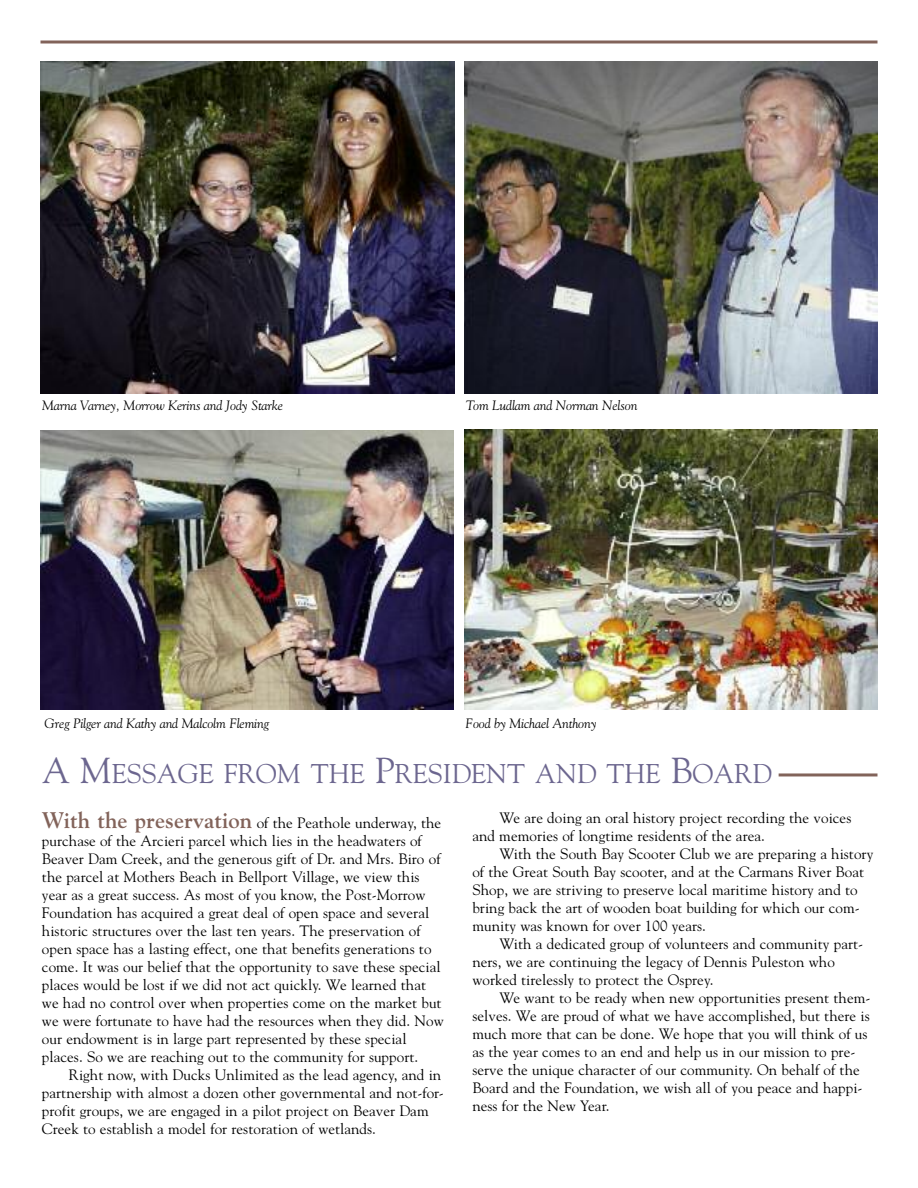
<style>
.page{position:relative;width:918px;height:1188px;background:#fff}
.page>*{position:absolute;margin:0;border:0;box-sizing:border-box;transform-origin:0 0}
.t1{font:27px "Goudy";color:#6c668f}
.t2{font:15px/18px "Goudy";letter-spacing:.005em;color:#000}
.t3{font:italic 13.5px "Goudy";letter-spacing:-.01em;color:#000}
.s1{font-size:36px}
.s2{font-weight:700;font-size:22.5px;color:#82635a}
</style>
<div class="page">
<hr style="left:779px;top:773px;width:99px;height:3px;background:#82635a">
<img style="left:41px;top:62px;width:413px;height:331px">
<svg style="left:40px;top:40px;width:838px;height:4px;background:#a18983"></svg>
<img style="left:464px;top:62px;width:414px;height:331px">
<img style="left:40px;top:430px;width:414px;height:279px">
<img style="left:464px;top:430px;width:414px;height:279px">
<p class="t3" style="left:42px;top:398px;width:242px">Marna Varney, Morrow Kerins and Jody Starke</p>
<p class="t3" style="left:466px;top:398px;width:173px">Tom Ludlam and Norman Nelson</p>
<p class="t3" style="left:45px;top:716px;width:226px">Greg Pilger and Kathy and Malcolm Fleming</p>
<p class="t3" style="left:466px;top:716px;width:133px">Food by Michael Anthony</p>
<h1 class="t1" style="left:42px;top:758px;width:731px"><span class="s1">A M</span>ESSAGE FROM THE <span class="s1">P</span>RESIDENT AND THE <span class="s1">B</span>OARD</h1>
<p class="t2" style="left:42px;top:814px;width:403px"><span class="s2">With the preservation</span> of the Peathole underway, the purchase of the Arcieri parcel which lies in the headwaters of Beaver Dam Creek, and the generous gift of Dr. and Mrs. Biro of the parcel at Mothers Beach in Bellport Village, we view this year as a great success. As most of you know, the Post-Morrow Foundation has acquired a great deal of open space and several historic structures over the last ten years. The preservation of open space has a lasting effect, one that benefits generations to come. It was our belief that the opportunity to save these special places would be lost if we did not act quickly. We learned that we had no control over when properties come on the market but we were fortunate to have had the resources when they did. Now our endowment is in large part represented by these special places. So we are reaching out to the community for support.</p>
<p class="t2" style="left:42px;top:1066px;width:403px;text-indent:27px">Right now, with Ducks Unlimited as the lead agency, and in partnership with almost a dozen other governmental and not-for&shy;profit groups, we are engaged in a pilot project on Beaver Dam Creek to establish a model for restoration of wetlands.</p>
<p class="t2" style="left:472px;top:808px;width:380px;text-indent:27px">We are doing an oral history project recording the voices and memories of longtime residents of the area.</p>
<p class="t2" style="left:472px;top:844px;width:402px;text-indent:27px">With the South Bay Scooter Club we are preparing a history of the Great South Bay scooter, and at the Carmans River Boat Shop, we are striving to preserve local maritime history and to bring back the art of wooden boat building for which our com&shy;munity was known for over 100 years.</p>
<p class="t2" style="left:472px;top:934px;width:392px;text-indent:27px">With a dedicated group of volunteers and community part&shy;ners, we are continuing the legacy of Dennis Puleston who worked tirelessly to protect the Osprey.</p>
<p class="t2" style="left:472px;top:988px;width:400px;text-indent:27px">We want to be ready when new opportunities present them&shy;selves. We are proud of what we have accomplished, but there is much more that can be done. We hope that you will think of us as the year comes to an end and help us in our mission to pre&shy;serve the unique character of our community. On behalf of the Board and the Foundation, we wish all of you peace and happi&shy;ness for the New Year.</p>
</div>
